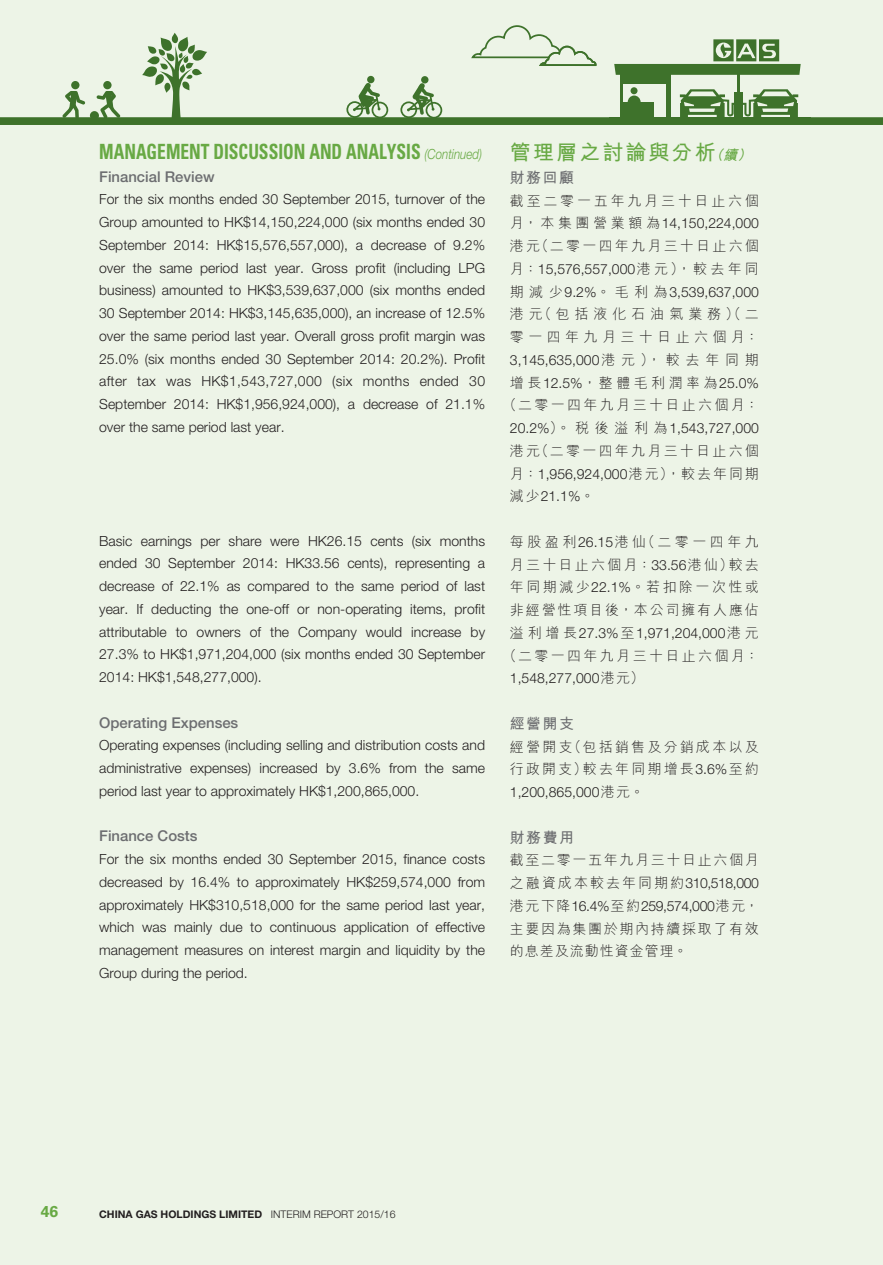
<style>
.page{position:relative;width:883px;height:1265px;background:#edf4e7}
.page>*{position:absolute;margin:0;border:0;box-sizing:border-box;transform-origin:0 0}
.t1{font:700 condensed 21px "Univers LT Std";color:#68a944;scale:.83 1}
.t2{font:700 21px "M Hei HK";letter-spacing:.1em;color:#68a944}
.t3{font:700 15.75px "Univers LT Std";color:#68a944}
.t4{font:500 14.88px "Helvetica Neue LT Std";color:#6c6d70}
.t5{font:700 14.88px "M Hei HK";letter-spacing:.1em;color:#6c6d70}
.t6{font:300 14px/22.8px "Helvetica Neue LT Std";color:#231f20;text-align:justify}
.t7{font:300 14px/22.8px "M Hei HK";letter-spacing:.16em;color:#231f20;text-align:center}
.t8{font:300 14px/22.8px "M Hei HK";letter-spacing:.12em;color:#231f20}
.t9{font:300 14px/22.8px "M Hei HK";letter-spacing:.315em;color:#231f20}
.t10{font:300 14px "Helvetica Neue LT Std";letter-spacing:-.03em;color:#231f20}
.t11{font:300 14px "M Hei HK";letter-spacing:.2em;color:#231f20}
.t12{font:700 10.5px "Helvetica Neue LT Std";color:#231f20}
.s1{font-family:"Helvetica Neue LT Std";font-weight:300;font-style:italic;font-stretch:normal;font-size:14px}
.s2{font-style:italic;font-size:14px}
.s3{font-family:"M Hei HK"}
.s4{font-family:"Helvetica Neue LT Std"}
.s5{font-weight:300}
</style>
<div class="page">
<svg style="left:0;top:25px;width:883px;height:100px"></svg>
<h1 class="t1" style="left:99px;top:143px;width:463px">MANAGEMENT DISCUSSION AND ANALYSIS <span class="s1">(Continued)</span></h1>
<p class="t4" style="left:99px;top:171px;width:117px">Financial Review</p>
<p class="t6" style="left:99px;top:189px;width:387px">For the six months ended 30 September 2015, turnover of the Group amounted to HK$14,150,224,000 (six months ended 30<br>September 2014: HK$15,576,557,000), a decrease of 9.2% over the same period last year. Gross profit (including LPG business) amounted to HK$3,539,637,000 (six months ended 30 September 2014: HK$3,145,635,000), an increase of 12.5% over the same period last year. Overall gross profit margin was 25.0% (six months ended 30 September 2014: 20.2%). Profit after tax was HK$1,543,727,000 (six months ended 30<br>September 2014: HK$1,956,924,000), a decrease of 21.1% over the same period last year.</p>
<p class="t6" style="left:99px;top:531px;width:387px">Basic earnings per share were HK26.15 cents (six months ended 30 September 2014: HK33.56 cents), representing a decrease of 22.1% as compared to the same period of last year. If deducting the one-off or non-operating items, profit attributable to owners of the Company would increase by 27.3% to HK$1,971,204,000 (six months ended 30 September 2014: HK$1,548,277,000).</p>
<p class="t4" style="left:99px;top:717px;width:141px">Operating Expenses</p>
<p class="t6" style="left:99px;top:735px;width:387px">Operating expenses (including selling and distribution costs and administrative expenses) increased by 3.6% from the same period last year to approximately HK$1,200,865,000.</p>
<p class="t4" style="left:99px;top:831px;width:100px">Finance Costs</p>
<p class="t6" style="left:99px;top:849px;width:387px">For the six months ended 30 September 2015, finance costs decreased by 16.4% to approximately HK$259,574,000 from approximately HK$310,518,000 for the same period last year, which was mainly due to continuous application of effective management measures on interest margin and liquidity by the Group during the period.</p>
<h1 class="t2" style="left:510px;top:144px;width:246px">管理層之討論與分析<span class="s2">（續）</span></h1>
<p class="t5" style="left:510px;top:172px;width:65px">財務回顧</p>
<p class="t11" style="left:510px;top:195px;width:251px">截至二零一五年九月三十日止六個</p>
<p class="t6" style="left:510px;top:213px;width:251px"><span class="s3">月，本集團營業額為</span>14,150,224,000</p>
<p class="t7" style="left:510px;top:236px;width:251px">港元（二零一四年九月三十日止六個</p>
<p class="t6" style="left:510px;top:259px;width:251px"><span class="s3">月：</span>15,576,557,000<span class="s3">港元），較去年同期減少</span>9.2%<span class="s3">。毛利為</span>3,539,637,000</p>
<p class="t9" style="left:510px;top:305px;width:251px">港元（包括液化石油氣業務）（二零一四年九月三十日止六個月：</p>
<p class="t6" style="left:510px;top:350px;width:251px">3,145,635,000<span class="s3">港元），較去年同期</span></p>
<p class="t7" style="left:503px;top:373px;width:258px">增長<span class="s4">12.5%</span>，整體毛利潤率為<span class="s4">25.0%</span>（二零一四年九月三十日止六個月：</p>
<p class="t6" style="left:510px;top:418px;width:251px">20.2%<span class="s3">）。稅後溢利為</span>1,543,727,000</p>
<p class="t7" style="left:510px;top:441px;width:251px">港元（二零一四年九月三十日止六個</p>
<p class="t6" style="left:510px;top:464px;width:251px"><span class="s3">月：</span>1,956,924,000<span class="s3">港元），較去年同期減少</span>21.1%<span class="s3">。</span></p>
<p class="t7" style="left:510px;top:532px;width:251px;text-align:justify">每股盈利<span class="s4">26.15</span>港仙（二零一四年九月三十日止六個月：<span class="s4">33.56</span>港仙）較去年同期減少<span class="s4">22.1%</span>。若扣除一次性或非經營性項目後，本公司擁有人應佔</p>
<p class="t6" style="left:510px;top:623px;width:251px"><span class="s3">溢利增長</span>27.3%<span class="s3">至</span>1,971,204,000<span class="s3">港元</span></p>
<p class="t7" style="left:503px;top:646px;width:258px">（二零一四年九月三十日止六個月：</p>
<p class="t6" style="left:510px;top:668px;width:136px">1,548,277,000<span class="s3">港元）</span></p>
<p class="t5" style="left:510px;top:718px;width:65px">經營開支</p>
<p class="t7" style="left:510px;top:737px;width:251px;text-align:left">經營開支（包括銷售及分銷成本以及行政開支）較去年同期增長<span class="s4">3.6%</span>至約</p>
<p class="t6" style="left:510px;top:782px;width:136px">1,200,865,000<span class="s3">港元。</span></p>
<p class="t5" style="left:510px;top:831px;width:65px">財務費用</p>
<p class="t8" style="left:510px;top:851px;width:251px">截至二零一五年九月三十日止六個月之融資成本較去年同期約<span class="s4">310,518,000</span></p>
<p class="t10" style="left:510px;top:901px;width:251px"><span class="s3">港元下降</span>16.4%<span class="s3">至約</span>259,574,000<span class="s3">港元，</span></p>
<p class="t8" style="left:510px;top:919px;width:251px">主要因為集團於期內持續採取了有效的息差及流動性資金管理。</p>
<p class="t3" style="left:41px;top:1206px;width:19px">46</p>
<p class="t12" style="left:99px;top:1210px;width:298px">CHINA GAS HOLDINGS LIMITED <span class="s5">INTERIM REPORT 2015/16</span></p>
</div>
